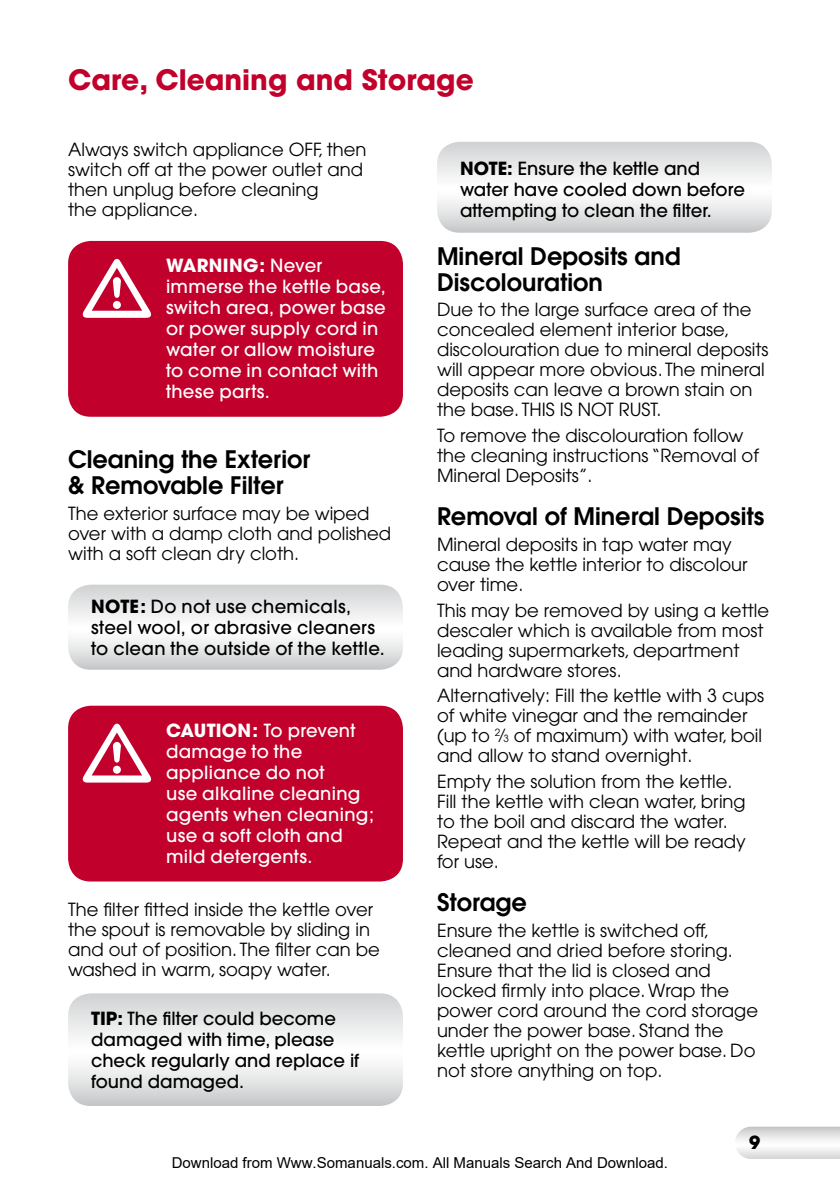
<style>
.page{position:relative;width:840px;height:1191px;background:#fff}
.page>*{position:absolute;margin:0;border:0;box-sizing:border-box;transform-origin:0 0}
.t1{font:700 28px "Avant Garde";color:#c1002b}
.t2{font:600 24px/26px "Avant Garde";color:#000}
.t3{font:18px/20px "Avant Garde";color:#000}
.t4{font:500 18px/21px "Avant Garde";color:#000}
.t5{font:500 18px/21px "Avant Garde";letter-spacing:.015em;color:#fff}
.t6{font:700 18px "Avant Garde";color:#fff}
.t7{font:700 18px "Avant Garde";color:#000}
.t8{font:15px "Arial";color:#000}
.s1{font-weight:700}
.s2{font-size:9.8px}
</style>
<div class="page">
<svg style="left:736px;top:1126px;width:103px;height:32px"></svg>
<div style="left:68px;top:241px;width:335px;height:176px;background:#c1002b;border-radius:23px"></div>
<svg style="left:83px;top:259px;width:68px;height:59px"></svg>
<svg style="left:68px;top:584px;width:335px;height:85px"></svg>
<div style="left:68px;top:705px;width:335px;height:176px;background:#c1002b;border-radius:23px"></div>
<svg style="left:83px;top:723px;width:68px;height:59px"></svg>
<svg style="left:68px;top:993px;width:335px;height:113px"></svg>
<svg style="left:437px;top:142px;width:334px;height:91px"></svg>
<h1 class="t1" style="left:68px;top:62px;width:407px">Care, Cleaning and Storage</h1>
<p class="t3" style="left:68px;top:140px;width:300px">Always switch appliance OFF, then switch off at the power outlet and then unplug before cleaning<br>the appliance.</p>
<p class="t6" style="left:166px;top:254px;width:15px">warning</p>
<p class="t5" style="left:166px;top:255px;width:221px;text-indent:93px"><span class="s1">:</span> Never immerse the kettle base, switch area, power base or power supply cord in water or allow moisture to come in contact with these parts.</p>
<h2 class="t2" style="left:68px;top:446px;width:243px">Cleaning the Exterior &amp; Removable Filter</h2>
<p class="t3" style="left:68px;top:503px;width:324px">The exterior surface may be wiped over with a damp cloth and polished with a soft clean dry cloth.</p>
<p class="t4" style="left:91px;top:596px;width:295px"><span class="s1">NOTE:</span> Do not use chemicals, steel wool, or abrasive cleaners to clean the outside of the kettle.</p>
<p class="t6" style="left:166px;top:718px;width:28px">caution</p>
<p class="t5" style="left:166px;top:720px;width:210px;text-indent:86px"><span class="s1">:</span> To prevent damage to the appliance do not<br>use alkaline cleaning agents when cleaning; use a soft cloth and mild detergents.</p>
<p class="t3" style="left:68px;top:899px;width:313px">The filter fitted inside the kettle over the spout is removable by sliding in and out of position. The filter can be washed in warm, soapy water.</p>
<p class="t4" style="left:91px;top:1008px;width:269px"><span class="s1">TIP:</span> The filter could become damaged with time, please check regularly and replace if found damaged.</p>
<p class="t4" style="left:460px;top:158px;width:286px"><span class="s1">NOTE:</span> Ensure the kettle and water have cooled down before attempting to clean the filter.</p>
<h2 class="t2" style="left:437px;top:242px;width:245px">Mineral Deposits and<br>Discolouration</h2>
<p class="t3" style="left:437px;top:300px;width:333px">Due to the large surface area of the concealed element interior base, discolouration due to mineral deposits will appear more obvious. The mineral deposits can leave a brown stain on the base. THIS IS NOT RUST.</p>
<p class="t3" style="left:437px;top:425px;width:323px">To remove the discolouration follow the cleaning instructions “Removal of<br>Mineral Deposits”.</p>
<h2 class="t2" style="left:437px;top:503px;width:328px">Removal of Mineral Deposits</h2>
<p class="t3" style="left:437px;top:534px;width:312px">Mineral deposits in tap water may cause the kettle interior to discolour over time.</p>
<p class="t3" style="left:437px;top:600px;width:333px">This may be removed by using a kettle descaler which is available from most leading supermarkets, department and hardware stores.</p>
<p class="t3" style="left:437px;top:685px;width:328px">Alternatively: Fill the kettle with 3 cups of white vinegar and the remainder (up to <sup>2</sup>⁄<span class="s2">3</span> of maximum) with water, boil and allow to stand overnight.</p>
<p class="t3" style="left:437px;top:771px;width:310px">Empty the solution from the kettle.<br>Fill the kettle with clean water, bring to the boil and discard the water.<br>Repeat and the kettle will be ready for use.</p>
<h2 class="t2" style="left:437px;top:888px;width:91px">Storage</h2>
<p class="t3" style="left:437px;top:920px;width:322px">Ensure the kettle is switched off, cleaned and dried before storing.<br>Ensure that the lid is closed and locked firmly into place. Wrap the power cord around the cord storage under the power base. Stand the kettle upright on the power base. Do not store anything on top.</p>
<p class="t7" style="left:748px;top:1131px;width:13px">9</p>
<p class="t8" style="left:172px;top:1154px;width:497px">Download from Www.Somanuals.com. All Manuals Search And Download.</p>
</div>
